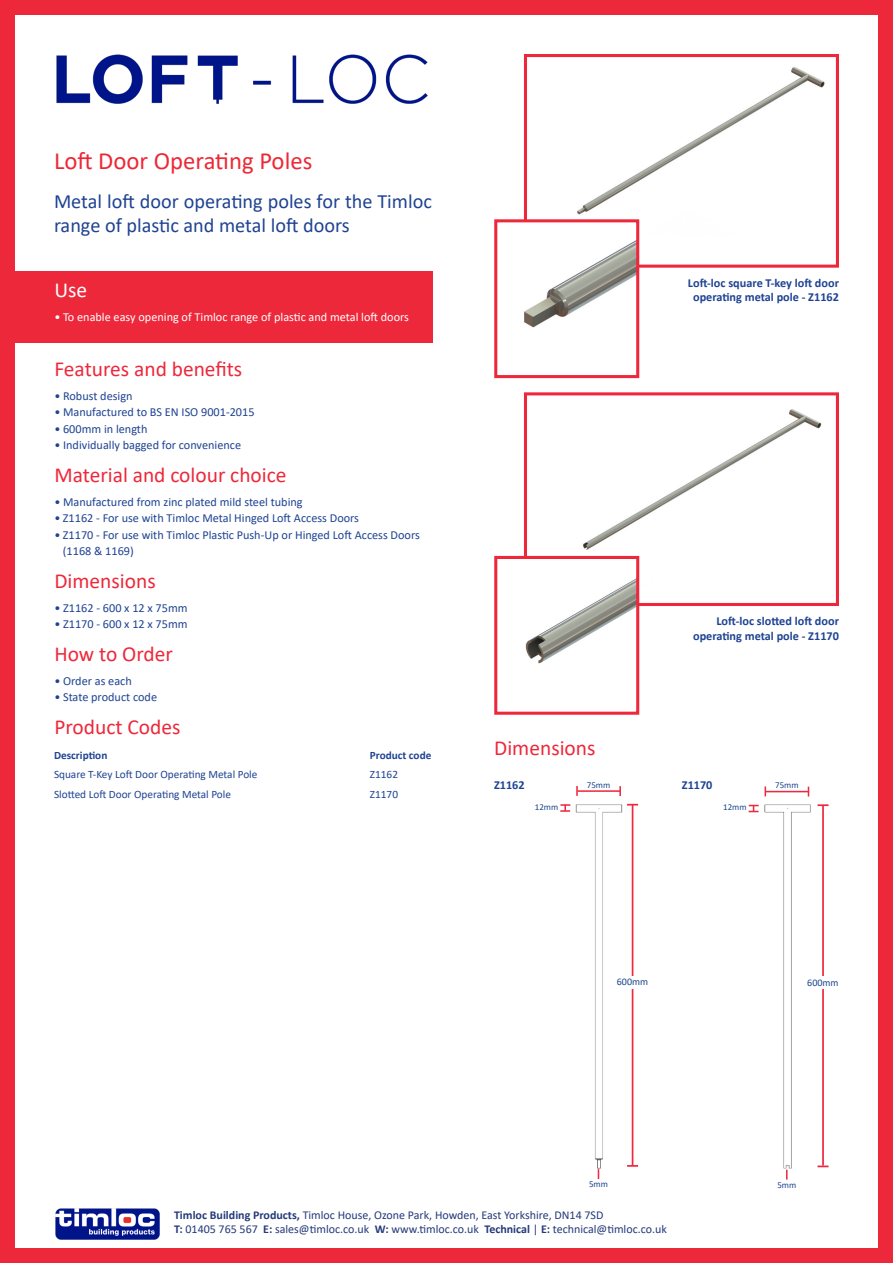
<style>
.page{position:relative;width:893px;height:1263px;background:#fff}
.page>*{position:absolute;margin:0;border:0;box-sizing:border-box;transform-origin:0 0}
.t1{font:24.75px "Calibri";color:#ed2836}
.t2{font:21.45px "Calibri";color:#ee283b}
.t3{font:21.45px "Calibri";color:#fff}
.t4{font:20.25px/24.3px "Calibri";color:#1f4392}
.t5{font:12.3px/16.5px "Calibri";color:#1f4392}
.t6{font:700 12.3px "Calibri";color:#1f4392}
.t7{font:12.3px "Calibri";color:#fff}
.t8{font:12px/14.4px "Calibri";color:#243a79}
.t9{font:11.25px "Calibri";color:#1f4392}
.t10{font:700 11.25px "Calibri";color:#1f4392}
.t11{font:10.05px "Calibri";color:#1b4489}
.t12{font:9px "Calibri";color:#1e448e}
.s1{font-weight:700}
</style>
<div class="page">
<div style="left:0;top:0;width:893px;height:1263px;border:15px solid #ee283b"></div>
<img style="left:55px;top:1208px;width:105px;height:32px">
<img style="left:748px;top:787px;width:63px;height:383px">
<img style="left:577px;top:67px;width:248px;height:168px">
<div style="left:524px;top:54px;width:315px;height:214px;border:3px solid #ee283b"></div>
<img style="left:528px;top:409px;width:294px;height:178px">
<div style="left:524px;top:392px;width:315px;height:214px;border:3px solid #ee283b"></div>
<div style="left:0;top:271px;width:432px;height:72px;background:#ee283b"></div>
<img style="left:524px;top:223px;width:111px;height:105px">
<div style="left:494px;top:219px;width:145px;height:159px;border:3px solid #ee283b"></div>
<img style="left:524px;top:560px;width:111px;height:104px">
<div style="left:494px;top:556px;width:145px;height:159px;border:3px solid #ee283b"></div>
<img style="left:570px;top:804px;width:53px;height:370px">
<hr style="left:822px;top:805px;width:2px;height:360px;background:#ed283f">
<svg style="left:817px;top:804px;width:11px;height:2px"></svg>
<svg style="left:817px;top:1165px;width:11px;height:2px"></svg>
<div style="left:807px;top:976px;width:36px;height:13px;background:#fff"></div>
<hr style="left:766px;top:791px;width:42px;height:1px;background:#ed283f">
<svg style="left:749px;top:805px;width:10px;height:7px"></svg>
<svg style="left:786px;top:1170px;width:2px;height:9px"></svg>
<hr style="left:632px;top:805px;width:1px;height:360px;background:#ed283f">
<svg style="left:627px;top:1165px;width:11px;height:2px"></svg>
<div style="left:617px;top:976px;width:36px;height:13px;background:#fff"></div>
<hr style="left:577px;top:790px;width:43px;height:2px;background:#ed283f">
<svg style="left:619px;top:786px;width:2px;height:10px"></svg>
<svg style="left:576px;top:786px;width:2px;height:10px"></svg>
<svg style="left:560px;top:804px;width:10px;height:8px"></svg>
<img style="left:56px;top:54px;width:372px;height:50px">
<p class="t1" style="left:54px;top:143px;width:260px">Loft Door Operating Poles</p>
<p class="t4" style="left:54px;top:188px;width:379px">Metal loft door operating poles for the Timloc range of plastic and metal loft doors</p>
<p class="t3" style="left:54px;top:275px;width:34px">Use</p>
<p class="t7" style="left:54px;top:308px;width:356px">• To enable easy opening of Timloc range of plastic and metal loft doors</p>
<p class="t2" style="left:54px;top:354px;width:189px">Features and benefits</p>
<p class="t5" style="left:54px;top:387px;width:80px">• Robust design</p>
<p class="t5" style="left:54px;top:403px;width:202px">• Manufactured to BS EN ISO 9001-2015</p>
<p class="t5" style="left:54px;top:420px;width:95px">• 600mm in length</p>
<p class="t5" style="left:54px;top:436px;width:188px">• Individually bagged for convenience</p>
<p class="t2" style="left:54px;top:460px;width:234px">Material and colour choice</p>
<p class="t5" style="left:54px;top:493px;width:250px">• Manufactured from zinc plated mild steel tubing</p>
<p class="t5" style="left:54px;top:510px;width:306px">• Z1162 - For use with Timloc Metal Hinged Loft Access Doors</p>
<p class="t5" style="left:63px;top:526px;width:358px;text-indent:-9px">• Z1170 - For use with Timloc Plastic Push-Up or Hinged Loft Access Doors (1168 &amp; 1169)</p>
<p class="t2" style="left:54px;top:566px;width:103px">Dimensions</p>
<p class="t5" style="left:54px;top:599px;width:135px">• Z1162 - 600 x 12 x 75mm</p>
<p class="t5" style="left:54px;top:616px;width:135px">• Z1170 - 600 x 12 x 75mm</p>
<p class="t2" style="left:54px;top:639px;width:120px">How to Order</p>
<p class="t5" style="left:54px;top:672px;width:79px">• Order as each</p>
<p class="t5" style="left:54px;top:689px;width:104px">• State product code</p>
<p class="t2" style="left:54px;top:712px;width:128px">Product Codes</p>
<p class="t10" style="left:54px;top:747px;width:55px">Description</p>
<p class="t9" style="left:54px;top:767px;width:205px">Square T-Key Loft Door Operating Metal Pole</p>
<p class="t9" style="left:54px;top:786px;width:179px">Slotted Loft Door Operating Metal Pole</p>
<p class="t10" style="left:370px;top:747px;width:63px">Product code</p>
<p class="t9" style="left:370px;top:767px;width:30px">Z1162</p>
<p class="t9" style="left:370px;top:786px;width:30px">Z1170</p>
<p class="t6" style="left:688px;top:274px;width:153px">Loft-loc square T-key loft door</p>
<p class="t6" style="left:693px;top:289px;width:147px">operating metal pole - Z1162</p>
<p class="t2" style="left:494px;top:733px;width:103px">Dimensions</p>
<p class="t6" style="left:716px;top:612px;width:124px">Loft-loc slotted loft door</p>
<p class="t6" style="left:693px;top:627px;width:147px">operating metal pole - Z1170</p>
<p class="t6" style="left:494px;top:776px;width:32px">Z1162</p>
<p class="t12" style="left:775px;top:779px;width:25px">75mm</p>
<p class="t12" style="left:723px;top:801px;width:25px">12mm</p>
<p class="t6" style="left:682px;top:776px;width:32px">Z1170</p>
<p class="t12" style="left:587px;top:778px;width:25px">75mm</p>
<p class="t12" style="left:535px;top:800px;width:25px">12mm</p>
<p class="t11" style="left:617px;top:975px;width:33px">600mm</p>
<p class="t11" style="left:807px;top:975px;width:33px">600mm</p>
<p class="t12" style="left:589px;top:1178px;width:20px">5mm</p>
<p class="t12" style="left:777px;top:1179px;width:20px">5mm</p>
<p class="t8" style="left:174px;top:1207px;width:494px"><span class="s1">Timloc Building Products,</span> Timloc House, Ozone Park, Howden, East Yorkshire, DN14 7SD<br><span class="s1">T:</span> 01405 765 567 <span class="s1">E:</span> sales@timloc.co.uk <span class="s1">W:</span> www.timloc.co.uk <span class="s1">Technical</span> | <span class="s1">E:</span> technical@timloc.co.uk</p>
</div>
